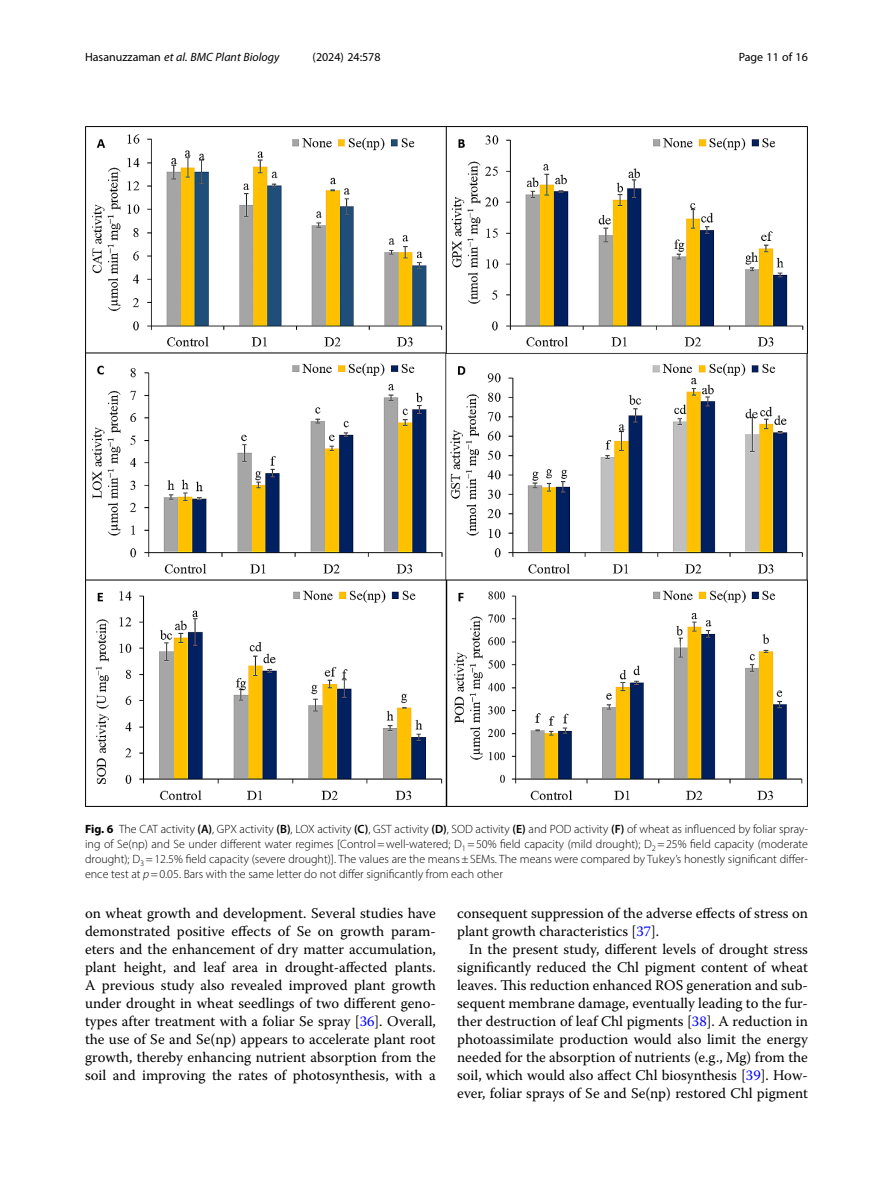
<style>
.page{position:relative;width:893px;height:1191px;background:#fff}
.page>*{position:absolute;margin:0;border:0;box-sizing:border-box;transform-origin:0 0}
.Body_Text_Indent{font:14.7px/18px "Warnock Pro";color:#000;text-align:justify}
.Figure_Caption{font:300 12px/15px "Myriad Pro";color:#000;text-align:justify}
.t1{font:italic 12px "Myriad Pro";color:#000}
.t2{font:12px "Myriad Pro";color:#000}
.s1{font-style:normal}
.s2{font-weight:700}
.s3{font-weight:600}
.s4{font-style:italic}
.s5{color:#00f}
</style>
<div class="page">
<img style="left:85px;top:126px;width:723px;height:680px">
<p class="t1" style="left:85px;top:50px;width:196px"><span class="s1">Hasanuzzaman</span> et al. BMC Plant Biology</p>
<p class="t2" style="left:313px;top:50px;width:70px">(2024) 24:578</p>
<p class="t2" style="left:739px;top:50px;width:71px">Page 11 of 16</p>
<p class="Figure_Caption" style="left:85px;top:821px;width:724px"><span class="s2">Fig. 6</span> The CAT activity <span class="s3">(A)</span>, GPX activity <span class="s3">(B)</span>, LOX activity <span class="s3">(C)</span>, GST activity <span class="s3">(D)</span>, SOD activity <span class="s3">(E)</span> and POD activity <span class="s3">(F)</span> of wheat as influenced by foliar spray&shy;ing of Se(np) and Se under different water regimes [Control=well-watered; D<sub>1</sub> =50% field capacity (mild drought); D<sub>2</sub> =25% field capacity (moderate drought); D<sub>3</sub> =12.5% field capacity (severe drought)]. The values are the means±SEMs. The means were compared by Tukey’s honestly significant differ&shy;ence test at <span class="s4">p</span>=0.05. Bars with the same letter do not differ significantly from each other</p>
<p class="Body_Text_Indent" style="left:85px;top:904px;width:352px">on wheat growth and development. Several studies have demonstrated positive effects of Se on growth param&shy;eters and the enhancement of dry matter accumulation, plant height, and leaf area in drought-affected plants.<br>A previous study also revealed improved plant growth under drought in wheat seedlings of two different geno&shy;types after treatment with a foliar Se spray [<span class="s5">36</span>]. Overall, the use of Se and Se(np) appears to accelerate plant root growth, thereby enhancing nutrient absorption from the soil and improving the rates of photosynthesis, with a</p>
<p class="Body_Text_Indent" style="left:457px;top:904px;width:352px">consequent suppression of the adverse effects of stress on plant growth characteristics [<span class="s5">37</span>].</p>
<p class="Body_Text_Indent" style="left:457px;top:940px;width:352px;text-indent:12px">In the present study, different levels of drought stress significantly reduced the Chl pigment content of wheat leaves. This reduction enhanced ROS generation and sub&shy;sequent membrane damage, eventually leading to the fur&shy;ther destruction of leaf Chl pigments [<span class="s5">38</span>]. A reduction in photoassimilate production would also limit the energy needed for the absorption of nutrients (e.g., Mg) from the soil, which would also affect Chl biosynthesis [<span class="s5">39</span>]. How&shy;ever, foliar sprays of Se and Se(np) restored Chl pigment</p>
</div>
